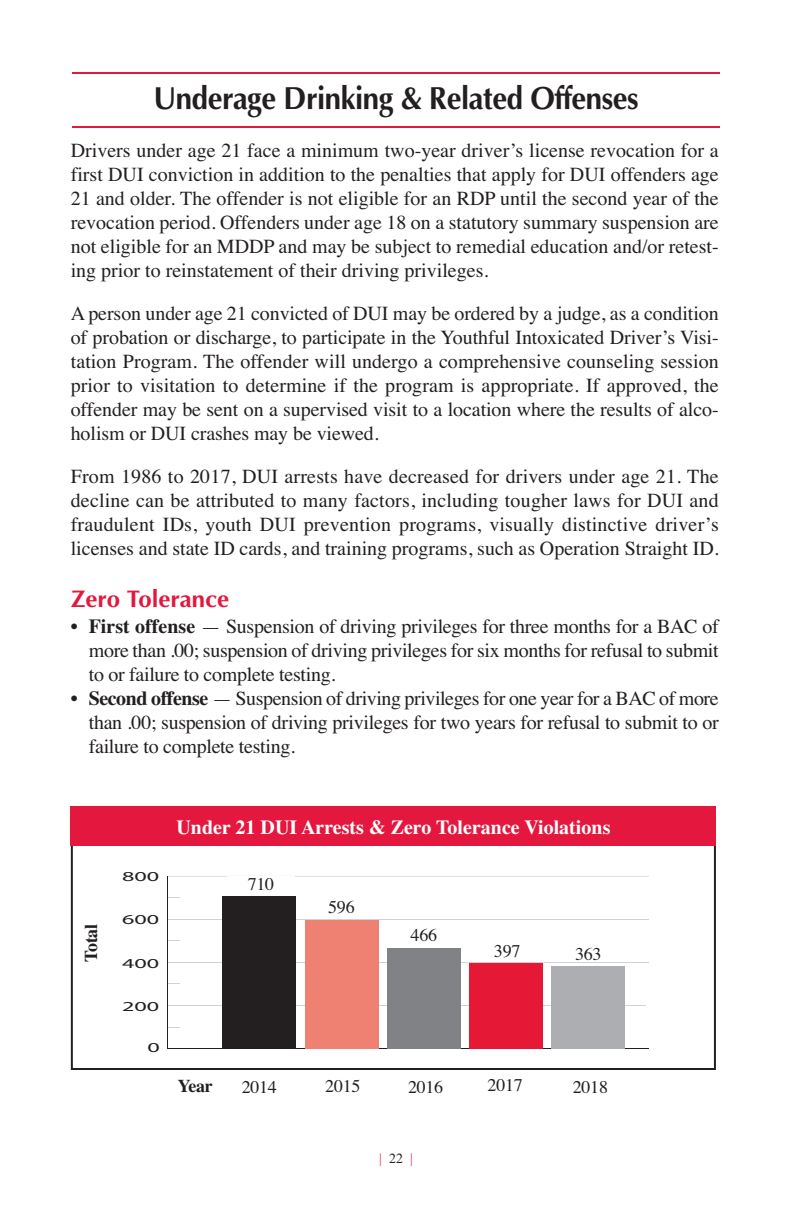
<style>
.page{position:relative;width:792px;height:1224px;background:#fff}
.page>*{position:absolute;margin:0;border:0;box-sizing:border-box;transform-origin:0 0}
.t1{font:700 32px "Optima";letter-spacing:-.015em;color:#231f20;scale:.92 1}
.t2{font:700 24px "Optima";color:#e4183e}
.t3{font:20px/24px "Times";letter-spacing:-.005em;color:#231f20;text-align:justify}
.t4{font:700 20px "Times";color:#fff}
.t5{font:18px "Times";letter-spacing:-.015em;color:#231f20}
.t6{font:700 18px "Times";letter-spacing:-.015em;color:#231f20}
.t7{font:14px "Times New Roman";color:#e4183e}
.t8{font:13.6px "Myriad Pro";color:#231f20;scale:1.76 1}
.s1{font-weight:700}
.s2{color:#231f20}
</style>
<div class="page">
<hr style="left:72px;top:72px;width:648px;height:2px;background:#e4183e">
<hr style="left:72px;top:126px;width:648px;height:2px;background:#e4183e">
<hr style="left:167px;top:1048px;width:513px;height:1px;background:#231f20">
<hr style="left:167px;top:876px;width:1px;height:173px;background:#231f20">
<svg style="left:168px;top:1027px;width:12px;height:1px"></svg>
<hr style="left:168px;top:1005px;width:478px;height:1px;background:#d1d2d4">
<hr style="left:168px;top:962px;width:481px;height:1px;background:#d1d2d4">
<hr style="left:168px;top:919px;width:481px;height:1px;background:#d1d2d4">
<svg style="left:168px;top:897px;width:12px;height:1px"></svg>
<svg style="left:168px;top:876px;width:481px;height:1px"></svg>
<div style="left:551px;top:966px;width:74px;height:83px;background:#adaeb2"></div>
<div style="left:469px;top:963px;width:74px;height:86px;background:#e51836"></div>
<div style="left:387px;top:948px;width:74px;height:101px;background:#808285"></div>
<div style="left:305px;top:920px;width:73px;height:129px;background:#ef8172"></div>
<div style="left:223px;top:896px;width:73px;height:153px;background:#231f20"></div>
<div style="left:649px;top:847px;width:50px;height:221px;background:#fff"></div>
<div style="left:71px;top:806px;width:645px;height:40px;background:#e4183e"></div>
<div style="left:227px;top:876px;width:67px;height:19px;background:#fff"></div>
<h1 class="t1" style="left:153px;top:85px;width:529px">Underage Drinking &amp; Related Offenses</h1>
<p class="t3" style="left:71px;top:140px;width:650px">Drivers under age 21 face a minimum two-year driver’s license revocation for a first DUI conviction in addition to the penalties that apply for DUI offenders age 21 and older. The offender is not eligible for an RDP until the second year of the revocation period. Offenders under age 18 on a statutory summary suspension are not eligible for an MDDP and may be subject to remedial education and/or retest&shy;ing prior to reinstatement of their driving privileges.</p>
<p class="t3" style="left:71px;top:303px;width:650px">A person under age 21 convicted of DUI may be ordered by a judge, as a condition of probation or discharge, to participate in the Youthful Intoxicated Driver’s Visi&shy;tation Program. The offender will undergo a comprehensive counseling session prior to visitation to determine if the program is appropriate. If approved, the offender may be sent on a supervised visit to a location where the results of alco&shy;holism or DUI crashes may be viewed.</p>
<p class="t3" style="left:71px;top:466px;width:650px">From 1986 to 2017, DUI arrests have decreased for drivers under age 21. The decline can be attributed to many factors, including tougher laws for DUI and fraudulent IDs, youth DUI prevention programs, visually distinctive driver’s licenses and state ID cards, and training programs, such as Operation Straight ID.</p>
<p class="t2" style="left:71px;top:589px;width:160px">Zero Tolerance</p>
<p class="t3" style="left:89px;top:616px;width:632px;text-indent:-18px">• <span class="s1">First offense</span> — Suspension of driving privileges for three months for a BAC of more than .00; suspension of driving privileges for six months for refusal to submit to or failure to complete testing.</p>
<p class="t3" style="left:89px;top:688px;width:632px;text-indent:-18px">• <span class="s1">Second offense</span> — Suspension of driving privileges for one year for a BAC of more than .00; suspension of driving privileges for two years for refusal to submit to or failure to complete testing.</p>
<p class="t6" style="left:85px;top:962px;width:40px;rotate:-90deg">Total</p>
<p class="t8" style="left:122px;top:869px;width:23px">800</p>
<p class="t8" style="left:122px;top:912px;width:23px">600</p>
<p class="t8" style="left:122px;top:955px;width:23px">400</p>
<p class="t8" style="left:122px;top:998px;width:23px">200</p>
<p class="t8" style="left:148px;top:1039px;width:9px">0</p>
<p class="t4" style="left:176px;top:820px;width:435px">Under 21 DUI Arrests &amp; Zero Tolerance Violations</p>
<p class="t5" style="left:248px;top:877px;width:28px">710</p>
<p class="t5" style="left:328px;top:901px;width:28px">596</p>
<p class="t5" style="left:411px;top:929px;width:28px">466</p>
<p class="t5" style="left:494px;top:945px;width:28px">397</p>
<p class="t5" style="left:575px;top:948px;width:28px">363</p>
<p class="t6" style="left:178px;top:1079px;width:37px">Year</p>
<p class="t5" style="left:242px;top:1080px;width:37px">2014</p>
<p class="t5" style="left:325px;top:1079px;width:37px">2015</p>
<p class="t5" style="left:408px;top:1080px;width:37px">2016</p>
<p class="t5" style="left:488px;top:1079px;width:37px">2017</p>
<p class="t5" style="left:573px;top:1080px;width:37px">2018</p>
<p class="t7" style="left:379px;top:1150px;width:35px">| <span class="s2">22</span> |</p>
</div>
